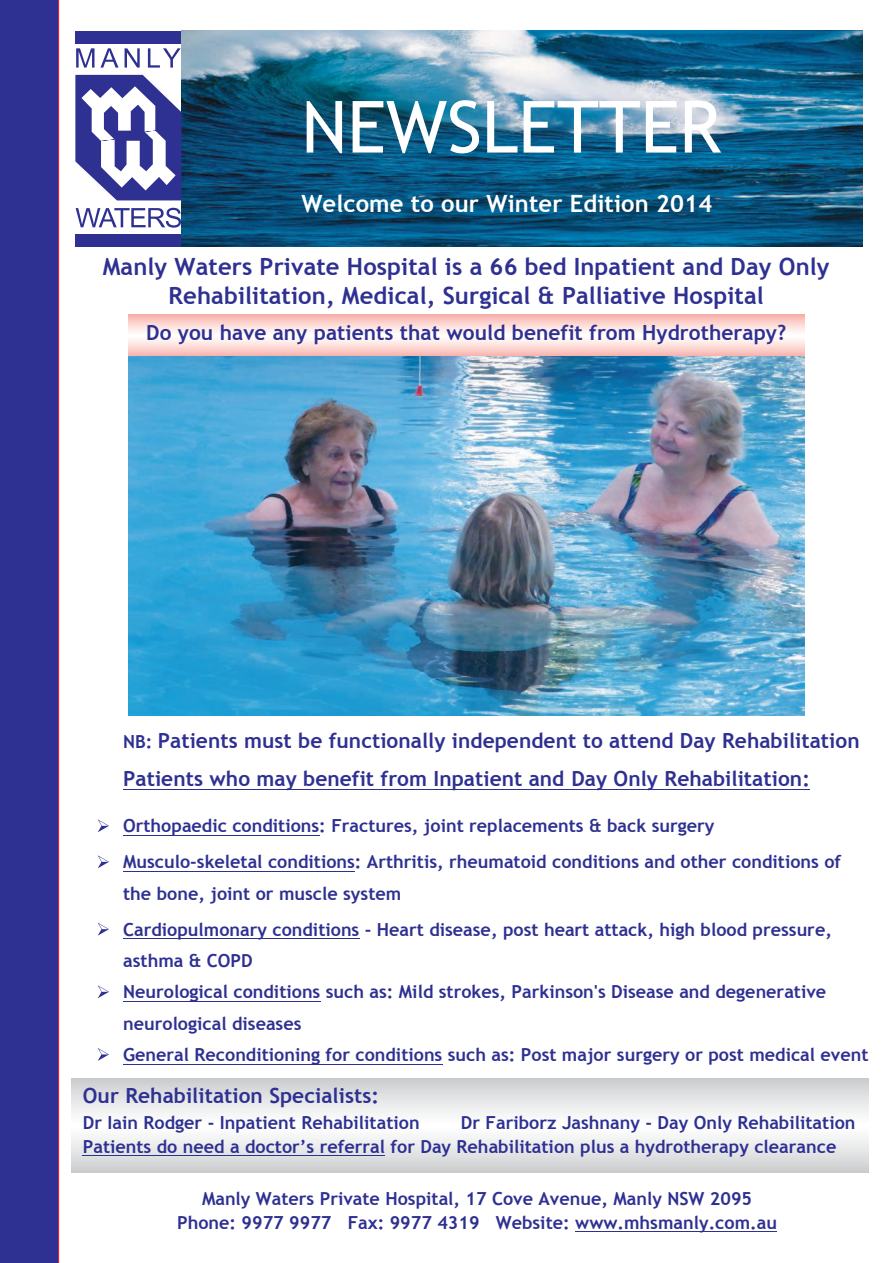
<style>
.page{position:relative;width:893px;height:1263px;background:#fff}
.page>*{position:absolute;margin:0;border:0;box-sizing:border-box;transform-origin:0 0}
.t1{font:72px "Trebuchet MS";color:#fff}
.t2{font:700 23.7px/28.5px "Trebuchet MS";letter-spacing:.005em;color:#2e3092;text-align:center}
.t3{font:700 23.7px "Trebuchet MS";letter-spacing:.005em;color:#fff}
.t4{font:700 20.85px/38.1px "Trebuchet MS";color:#2e3092}
.t5{font:700 18px/31.3px "Trebuchet MS";color:#2e3092}
.s1{font-size:18px}
</style>
<div class="page">
<svg style="left:128px;top:314px;width:676px;height:43px"></svg>
<svg style="left:71px;top:1079px;width:797px;height:93px"></svg>
<img style="left:128px;top:357px;width:676px;height:359px">
<img style="left:182px;top:31px;width:681px;height:216px">
<hr style="left:575px;top:1231px;width:202px;height:1px;background:#2e3092">
<hr style="left:123px;top:789px;width:687px;height:1px;background:#2e3092">
<svg style="left:98px;top:819px;width:11px;height:13px"></svg>
<hr style="left:123px;top:835px;width:196px;height:1px;background:#2e3092">
<svg style="left:98px;top:855px;width:11px;height:13px"></svg>
<hr style="left:123px;top:871px;width:232px;height:1px;background:#2e3092">
<svg style="left:98px;top:923px;width:11px;height:13px"></svg>
<hr style="left:123px;top:938px;width:236px;height:1px;background:#2e3092">
<svg style="left:98px;top:985px;width:11px;height:13px"></svg>
<hr style="left:123px;top:1001px;width:197px;height:1px;background:#2e3092">
<svg style="left:98px;top:1048px;width:11px;height:13px"></svg>
<hr style="left:123px;top:1064px;width:319px;height:1px;background:#2e3092">
<hr style="left:83px;top:1156px;width:302px;height:1px;background:#2e3092">
<svg style="left:76px;top:48px;width:18px;height:20px"></svg>
<svg style="left:101px;top:48px;width:18px;height:20px"></svg>
<svg style="left:125px;top:48px;width:15px;height:20px"></svg>
<svg style="left:148px;top:48px;width:33px;height:20px"></svg>
<svg style="left:76px;top:208px;width:105px;height:20px"></svg>
<div style="left:76px;top:31px;width:105px;height:13px;background:#2e3092"></div>
<div style="left:76px;top:234px;width:105px;height:13px;background:#2e3092"></div>
<svg style="left:75px;top:75px;width:106px;height:125px"></svg>
<div style="left:0;top:0;width:58px;height:1263px;background:#2e3092"></div>
<hr style="left:58px;top:0;width:1px;height:1263px;background:#ee1d23">
<h1 class="t1" style="left:301px;top:85px;width:421px">NEWSLETTER</h1>
<h2 class="t3" style="left:301px;top:188px;width:412px">Welcome to our Winter Edition 2014</h2>
<h2 class="t2" style="left:103px;top:252px;width:728px">Manly Waters Private Hospital is a 66 bed Inpatient and Day Only<br>Rehabilitation, Medical, Surgical &amp; Palliative Hospital</h2>
<p class="t4" style="left:146px;top:314px;width:641px">Do you have any patients that would benefit from Hydrotherapy?</p>
<p class="t4" style="left:123px;top:722px;width:738px"><span class="s1">NB:</span> Patients must be functionally independent to attend Day Rehabilitation<br>Patients who may benefit from Inpatient and Day Only Rehabilitation:</p>
<p class="t5" style="left:123px;top:808px;width:720px;line-height:36px">Orthopaedic conditions: Fractures, joint replacements &amp; back surgery<br>Musculo-skeletal conditions: Arthritis, rheumatoid conditions and other conditions of</p>
<p class="t5" style="left:123px;top:875px;width:710px;line-height:36px">the bone, joint or muscle system<br>Cardiopulmonary conditions - Heart disease, post heart attack, high blood pressure,</p>
<p class="t5" style="left:123px;top:945px;width:747px">asthma &amp; COPD<br>Neurological conditions such as: Mild strokes, Parkinson's Disease and degenerative neurological diseases<br>General Reconditioning for conditions such as: Post major surgery or post medical event</p>
<p class="t4" style="left:83px;top:1077px;width:298px">Our Rehabilitation Specialists:</p>
<p class="t5" style="left:83px;top:1106px;width:338px">Dr Iain Rodger - npatient Rehabilitation</p>
<p class="t5" style="left:83px;top:1110px;width:774px;line-height:24.2px;text-indent:378px">Dr Fariborz Jashnany - Day Only Rehabilitation<br>Patients do need a doctor’s referral for Day Rehabilitation plus a hydrotherapy clearance</p>
<p class="t5" style="left:220px;top:1106px;width:7px">I</p>
<p class="t5" style="left:177px;top:1186px;width:601px;line-height:23.9px;text-align:center">Manly Waters Private Hospital, 17 Cove Avenue, Manly NSW 2095<br>Phone: 9977 9977 Fax: 9977 4319 Website: www.mhsmanly.com.au</p>
</div>
